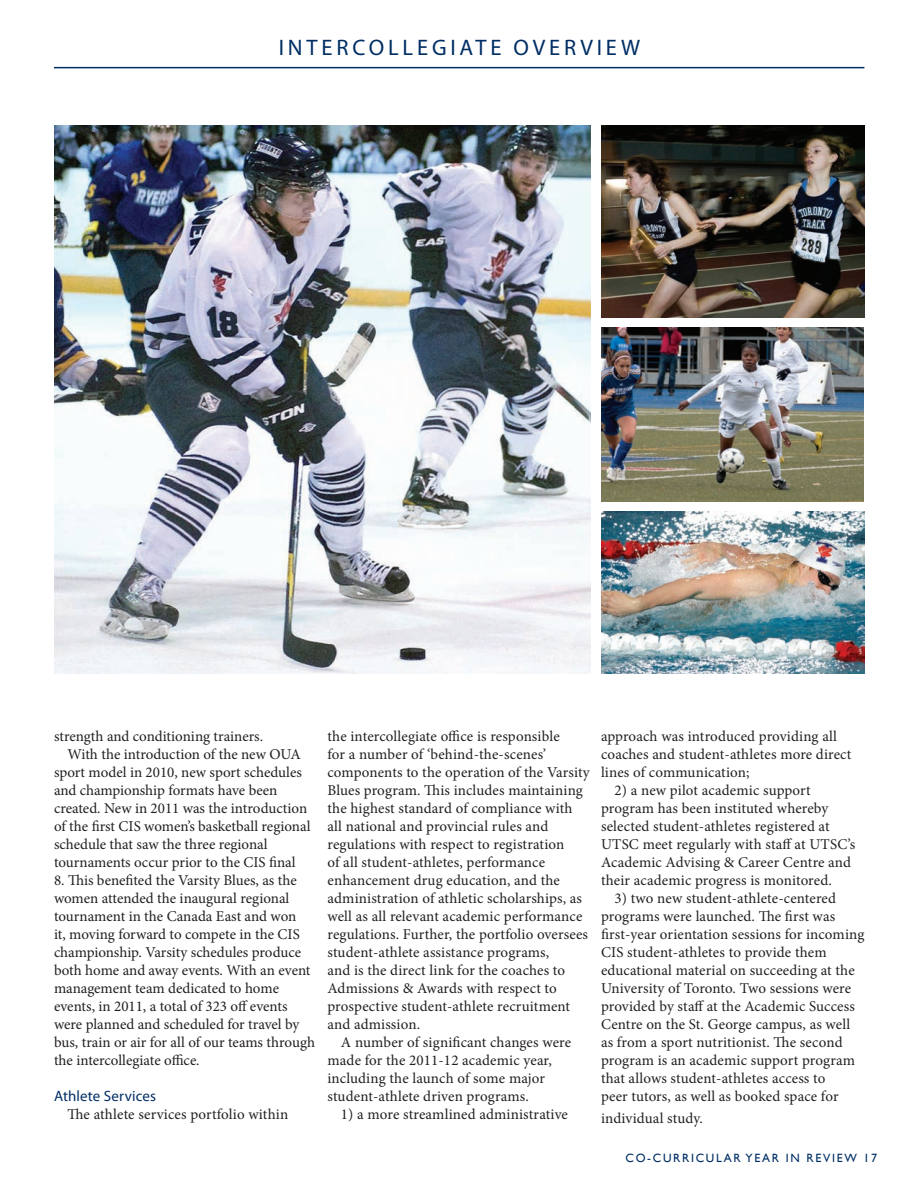
<style>
.page{position:relative;width:918px;height:1188px;background:#fff}
.page>*{position:absolute;margin:0;border:0;box-sizing:border-box;transform-origin:0 0}
.t1{font:22.5px "Myriad Pro";color:#002e64}
.t2{font:15px "Minion Pro";letter-spacing:.005em;color:#231f20}
.t3{font:15px "Myriad Pro";letter-spacing:.01em;color:#002e64}
.t4{font:12px "Gill Sans";letter-spacing:.14em;color:#002e64}
</style>
<div class="page">
<hr style="left:54px;top:67px;width:810px;height:1px;background:#002e64">
<img style="left:54px;top:125px;width:536px;height:548px">
<img style="left:601px;top:125px;width:263px;height:193px">
<img style="left:601px;top:327px;width:263px;height:174px">
<img style="left:601px;top:511px;width:263px;height:162px">
<h1 class="t1" style="left:279px;top:34px;width:106px">IN TER COLLEGIA</h1>
<h1 class="t1" style="left:475px;top:34px;width:47px">TE OVERVIEW</h1>
<p class="t2" style="left:54px;top:726px;width:211px">strength and conditioning trainers.</p>
<p class="t2" style="left:327px;top:726px;width:234px">the intercollegiate office is responsible</p>
<p class="t2" style="left:601px;top:726px;width:237px">approach was introduced providing all</p>
<p class="t2" style="left:67px;top:744px;width:235px">With the introduction of the new OUA</p>
<p class="t2" style="left:327px;top:744px;width:220px">for a number of ‘behind-the-scenes’</p>
<p class="t2" style="left:601px;top:744px;width:252px">coaches and student-athletes more direct</p>
<p class="t2" style="left:54px;top:762px;width:249px">sport model in 2010, new sport schedules</p>
<p class="t2" style="left:327px;top:762px;width:424px">components to the operation of the Varsity lines of communication;</p>
<p class="t2" style="left:54px;top:780px;width:225px">and championship formats have been</p>
<p class="t2" style="left:327px;top:780px;width:257px">Blues program. This includes maintaining</p>
<p class="t2" style="left:615px;top:780px;width:198px">2) a new pilot academic support</p>
<p class="t2" style="left:54px;top:798px;width:255px">created. New in 2011 was the introduction</p>
<p class="t2" style="left:327px;top:798px;width:247px">the highest standard of compliance with</p>
<p class="t2" style="left:601px;top:798px;width:229px">program has been instituted whereby</p>
<p class="t2" style="left:54px;top:816px;width:496px">of the first CIS women’s basketball regional all national and provincial rules and</p>
<p class="t2" style="left:601px;top:816px;width:230px">selected student-athletes registered at</p>
<p class="t2" style="left:54px;top:834px;width:215px">schedule that saw the three regional</p>
<p class="t2" style="left:327px;top:834px;width:238px">regulations with respect to registration</p>
<p class="t2" style="left:601px;top:834px;width:256px">UTSC meet regularly with staff at UTSC’s</p>
<p class="t2" style="left:54px;top:852px;width:243px">tournaments occur prior to the CIS final</p>
<p class="t2" style="left:327px;top:852px;width:219px">of all student-athletes, performance</p>
<p class="t2" style="left:601px;top:852px;width:252px">Academic Advising &amp; Career Centre and</p>
<p class="t2" style="left:54px;top:870px;width:244px">8. This benefited the Varsity Blues, as the</p>
<p class="t2" style="left:327px;top:870px;width:234px">enhancement drug education, and the</p>
<p class="t2" style="left:601px;top:870px;width:232px">their academic progress is monitored.</p>
<p class="t2" style="left:54px;top:888px;width:237px">women attended the inaugural regional</p>
<p class="t2" style="left:327px;top:888px;width:256px">administration of athletic scholarships, as</p>
<p class="t2" style="left:615px;top:888px;width:223px">3) two new student-athlete-centered</p>
<p class="t2" style="left:54px;top:906px;width:244px">tournament in the Canada East and won</p>
<p class="t2" style="left:327px;top:906px;width:509px">well as all relevant academic performance programs were launched. The first was</p>
<p class="t2" style="left:54px;top:924px;width:247px">it, moving forward to compete in the CIS</p>
<p class="t2" style="left:327px;top:924px;width:538px">regulations. Further, the portfolio oversees first-year orientation sessions for incoming</p>
<p class="t2" style="left:54px;top:942px;width:249px">championship. Varsity schedules produce</p>
<p class="t2" style="left:327px;top:942px;width:223px">student-athlete assistance programs,</p>
<p class="t2" style="left:601px;top:942px;width:227px">CIS student-athletes to provide them</p>
<p class="t2" style="left:54px;top:960px;width:513px">both home and away events. With an event and is the direct link for the coaches to</p>
<p class="t2" style="left:601px;top:960px;width:255px">educational material on succeeding at the</p>
<p class="t2" style="left:54px;top:978px;width:227px">management team dedicated to home</p>
<p class="t2" style="left:327px;top:978px;width:231px">Admissions &amp; Awards with respect to</p>
<p class="t2" style="left:601px;top:978px;width:252px">University of Toronto. Two sessions were</p>
<p class="t2" style="left:54px;top:996px;width:235px">events, in 2011, a total of 323 off events</p>
<p class="t2" style="left:327px;top:996px;width:244px">prospective student-athlete recruitment</p>
<p class="t2" style="left:601px;top:996px;width:255px">provided by staff at the Academic Success</p>
<p class="t2" style="left:54px;top:1014px;width:247px">were planned and scheduled for travel by</p>
<p class="t2" style="left:327px;top:1014px;width:94px">and admission.</p>
<p class="t2" style="left:601px;top:1014px;width:251px">Centre on the St. George campus, as well</p>
<p class="t2" style="left:54px;top:1032px;width:263px">bus, train or air for all of our teams through</p>
<p class="t2" style="left:341px;top:1032px;width:232px">A number of significant changes were</p>
<p class="t2" style="left:601px;top:1032px;width:243px">as from a sport nutritionist. The second</p>
<p class="t2" style="left:54px;top:1050px;width:147px">the intercollegiate office.</p>
<p class="t2" style="left:327px;top:1050px;width:226px">made for the 2011-12 academic year,</p>
<p class="t2" style="left:601px;top:1050px;width:256px">program is an academic support program</p>
<p class="t2" style="left:327px;top:1068px;width:219px">including the launch of some major</p>
<p class="t2" style="left:601px;top:1068px;width:226px">that allows student-athletes access to</p>
<p class="t3" style="left:54px;top:1087px;width:104px">athlete Services</p>
<p class="t2" style="left:327px;top:1086px;width:203px">student-athlete driven programs.</p>
<p class="t2" style="left:601px;top:1086px;width:239px">peer tutors, as well as booked space for</p>
<p class="t2" style="left:67px;top:1104px;width:222px">The athlete services portfolio within</p>
<p class="t2" style="left:341px;top:1104px;width:229px">1) a more streamlined administrative</p>
<p class="t2" style="left:601px;top:1108px;width:103px">individual study.</p>
<p class="t4" style="left:626px;top:1151px;width:253px">CO-CURRICULAR YEAR IN REVIEW 17</p>
</div>
